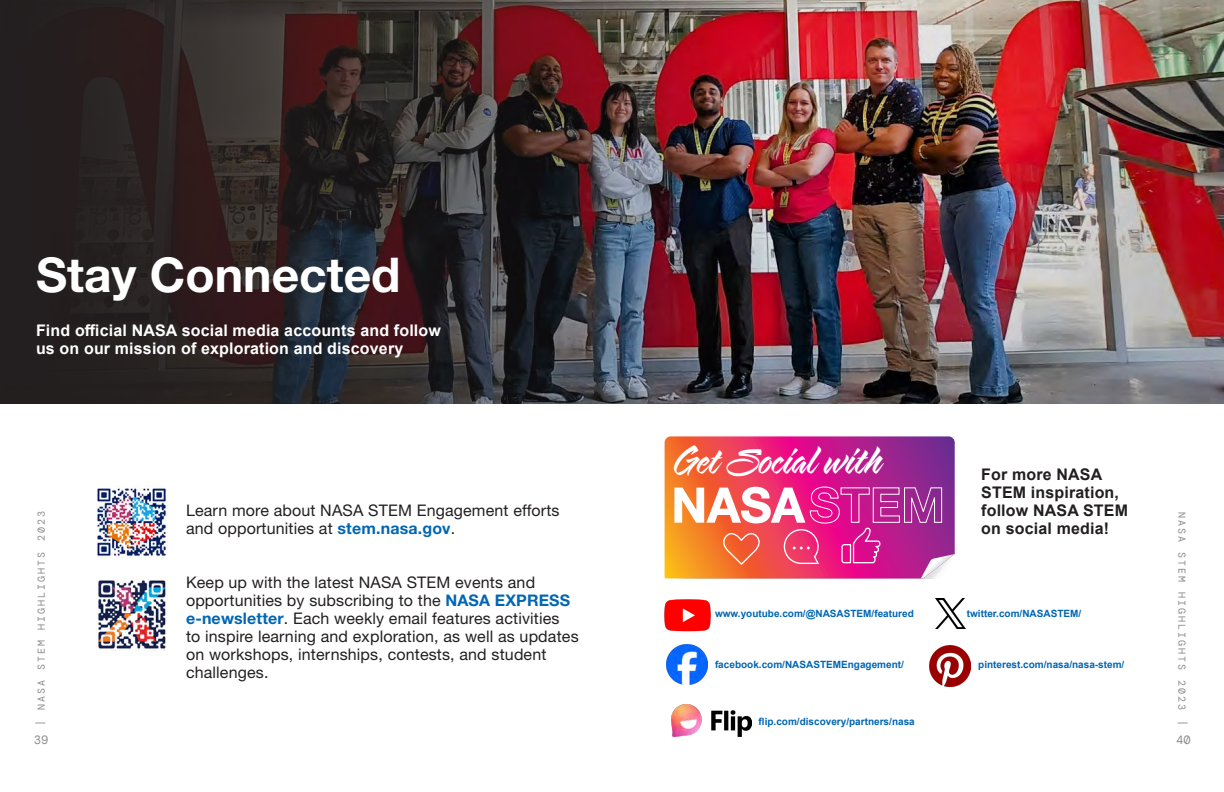
<style>
.page{position:relative;width:1224px;height:792px;background:#fff}
.page>*{position:absolute;margin:0;border:0;box-sizing:border-box;transform-origin:0 0}
.Intro_Header{font:700 48px "Helvetica Neue LT Std";color:#fff}
.t1{font:45.2px "Sarah Script";letter-spacing:-.01em;color:#fff}
.Subheading{font:16px/18px "Helvetica Neue LT Std";letter-spacing:.01em;color:#231f20}
.Subheading-2{font:700 16px/18px "Arial";letter-spacing:.01em;color:#fff}
.Subheading-3{font:700 16px/18px "Arial";letter-spacing:.01em;color:#231f20}
.t2{font:12px "DM Mono";color:#8a8c8f}
.t3{font:700 10px "Arial";color:#0066b3}
.t4{font:10px "DM Mono";letter-spacing:.2em;color:#8a8c8f}
.s1{font-weight:700;color:#0066b3}
</style>
<div class="page">
<img style="left:764px;top:0;width:460px;height:404px">
<img style="left:0;top:0;width:764px;height:404px">
<img style="left:96px;top:486px;width:72px;height:72px">
<img style="left:96px;top:580px;width:72px;height:69px">
<svg style="left:665px;top:436px;width:290px;height:142px;background:#d14867"></svg>
<svg style="left:674px;top:451px;width:281px;height:127px;background:#d84d7e"></svg>
<img style="left:664px;top:599px;width:47px;height:33px">
<img style="left:936px;top:598px;width:30px;height:31px">
<img style="left:667px;top:644px;width:40px;height:41px">
<img style="left:930px;top:646px;width:40px;height:40px">
<img style="left:671px;top:705px;width:81px;height:32px">
<p class="Intro_Header" style="left:36px;top:245px;width:366px">Stay Connected</p>
<h2 class="Subheading-2" style="left:36px;top:322px;width:406px">Find official NASA social media accounts and follow us on our mission of exploration and discovery</h2>
<p class="t1" style="left:675px;top:436px;width:210px">Get Social with</p>
<h2 class="Subheading-3" style="left:981px;top:466px;width:148px">For more NASA<br>STEM inspiration, follow NASA STEM on social media!</h2>
<h2 class="Subheading" style="left:186px;top:501px;width:375px">Learn more about NASA STEM Engagement efforts and opportunities at <span class="s1">stem.nasa.gov</span>.</h2>
<h2 class="Subheading" style="left:186px;top:573px;width:386px">Keep up with the latest NASA STEM events and opportunities by subscribing to the <span class="s1">NASA EXPRESS</span></h2>
<p class="Subheading" style="left:186px;top:609px;width:375px"><span class="s1">e-newsletter</span>. Each weekly email features activities</p>
<h2 class="Subheading" style="left:186px;top:627px;width:394px">to inspire learning and exploration, as well as updates on workshops, internships, contests, and student challenges.</h2>
<p class="t4" style="left:35px;top:726px;width:216px;rotate:-90deg">| NASA STEM HIGHLIGHTS 2023</p>
<p class="t4" style="left:1188px;top:512px;width:215px;rotate:90deg">NASA STEM HIGHLIGHTS 2023 |</p>
<p class="t2" style="left:34px;top:732px;width:16px">39</p>
<p class="t2" style="left:1176px;top:732px;width:16px">40</p>
<p class="t3" style="left:715px;top:606px;width:200px">www.youtube.com/@NASASTEM/featured</p>
<p class="t3" style="left:967px;top:606px;width:116px">twitter.com/NASASTEM/</p>
<p class="t3" style="left:715px;top:657px;width:190px">facebook.com/NASASTEMEngagement/</p>
<p class="t3" style="left:978px;top:658px;width:148px">pinterest.com/nasa/nasa-stem/</p>
<p class="t3" style="left:759px;top:714px;width:158px">flip.com/discovery/partners/nasa</p>
</div>
